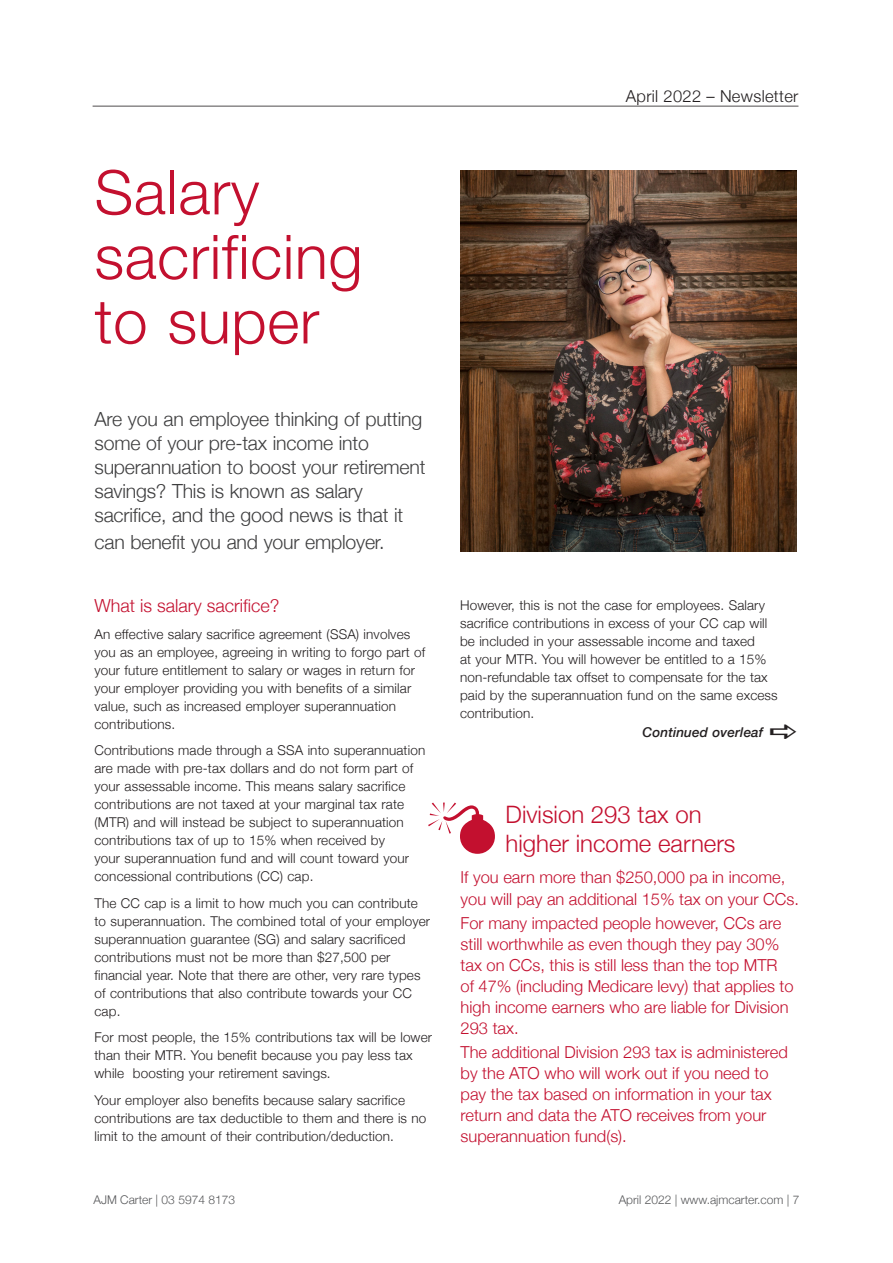
<style>
.page{position:relative;width:893px;height:1263px;background:#fff}
.page>*{position:absolute;margin:0;border:0;box-sizing:border-box;transform-origin:0 0}
.t1{font:300 61.5px/64.5px "Helvetica Neue";letter-spacing:.01em;color:#c3102f}
.t2{font:300 24px/28.8px "Helvetica Neue";color:#c3102f}
.t3{font:300 19.5px/24px "Helvetica Neue";letter-spacing:-.01em;color:#3e3e3f}
.t4{font:300 18px "Helvetica Neue";color:#c3102f}
.t5{font:300 16.5px/21px "Helvetica Neue";color:#c3102f}
.t6{font:300 16.5px "Helvetica Neue";letter-spacing:.02em;color:#231f20}
.t7{font:300 13.5px/18px "Helvetica Neue";letter-spacing:.01em;color:#231f20}
.t8{font:italic 500 13.5px "Helvetica Neue";letter-spacing:.01em;color:#231f20}
.t9{font:300 12px "Helvetica Neue";color:#57585a}
</style>
<div class="page">
<hr style="left:93px;top:106px;width:705px;height:1px;background:#231f20">
<img style="left:460px;top:171px;width:337px;height:381px">
<h1 class="t1" style="left:94px;top:156px;width:270px">Salary sacrificing to super</h1>
<h3 class="t3" style="left:94px;top:405px;width:333px">Are you an employee thinking of putting some of your pre-tax income into superannuation to boost your retirement savings? This is known as salary sacrifice, and the good news is that it</h3>
<h3 class="t3" style="left:94px;top:529px;width:291px">can benefit you and your employer.</h3>
<h3 class="t4" style="left:94px;top:591px;width:187px">What is salary sacrifice?</h3>
<p class="t7" style="left:94px;top:624px;width:332px">An effective salary sacrifice agreement (SSA) involves you as an employee, agreeing in writing to forgo part of your future entitlement to salary or wages in return for your employer providing you with benefits of a similar value, such as increased employer superannuation contributions.</p>
<p class="t7" style="left:94px;top:740px;width:332px">Contributions made through a SSA into superannuation are made with pre-tax dollars and do not form part of your assessable income. This means salary sacrifice contributions are not taxed at your marginal tax rate (MTR) and will instead be subject to superannuation contributions tax of up to 15% when received by<br>your superannuation fund and will count toward your concessional contributions (CC) cap.</p>
<p class="t7" style="left:94px;top:893px;width:337px">The CC cap is a limit to how much you can contribute to superannuation. The combined total of your employer superannuation guarantee (SG) and salary sacrificed contributions must not be more than $27,500 per financial year. Note that there are other, very rare types of contributions that also contribute towards your CC cap.</p>
<p class="t7" style="left:94px;top:1027px;width:339px">For most people, the 15% contributions tax will be lower than their MTR. You benefit because you pay less tax while boosting your retirement savings.</p>
<p class="t7" style="left:94px;top:1090px;width:333px">Your employer also benefits because salary sacrifice contributions are tax deductible to them and there is no limit to the amount of their contribution/deduction.</p>
<p class="t6" style="left:626px;top:83px;width:174px">April 2022 – Newsletter</p>
<p class="t7" style="left:460px;top:595px;width:319px">However, this is not the case for employees. Salary sacrifice contributions in excess of your CC cap will be included in your assessable income and taxed<br>at your MTR. You will however be entitled to a 15% non-refundable tax offset to compensate for the tax paid by the superannuation fund on the same excess contribution.</p>
<p class="t8" style="left:642px;top:721px;width:122px">Continued overleaf</p>
<h2 class="t2" style="left:506px;top:798px;width:231px">Division 293 tax on higher income earners</h2>
<p class="t5" style="left:461px;top:866px;width:340px">If you earn more than $250,000 pa in income, you will pay an additional 15% tax on your CCs.</p>
<p class="t5" style="left:461px;top:911px;width:334px">For many impacted people however, CCs are still worthwhile as even though they pay 30% tax on CCs, this is still less than the top MTR of 47% (including Medicare levy) that applies to high income earners who are liable for Division 293 tax.</p>
<p class="t5" style="left:461px;top:1040px;width:329px">The additional Division 293 tax is administered by the ATO who will work out if you need to pay the tax based on information in your tax return and data the ATO receives from your superannuation fund(s).</p>
<p class="t9" style="left:94px;top:1190px;width:143px">AJM Carter | 03 5974 8173</p>
<p class="t9" style="left:619px;top:1190px;width:182px">April 2022 | www.ajmcarter.com | 7</p>
</div>
